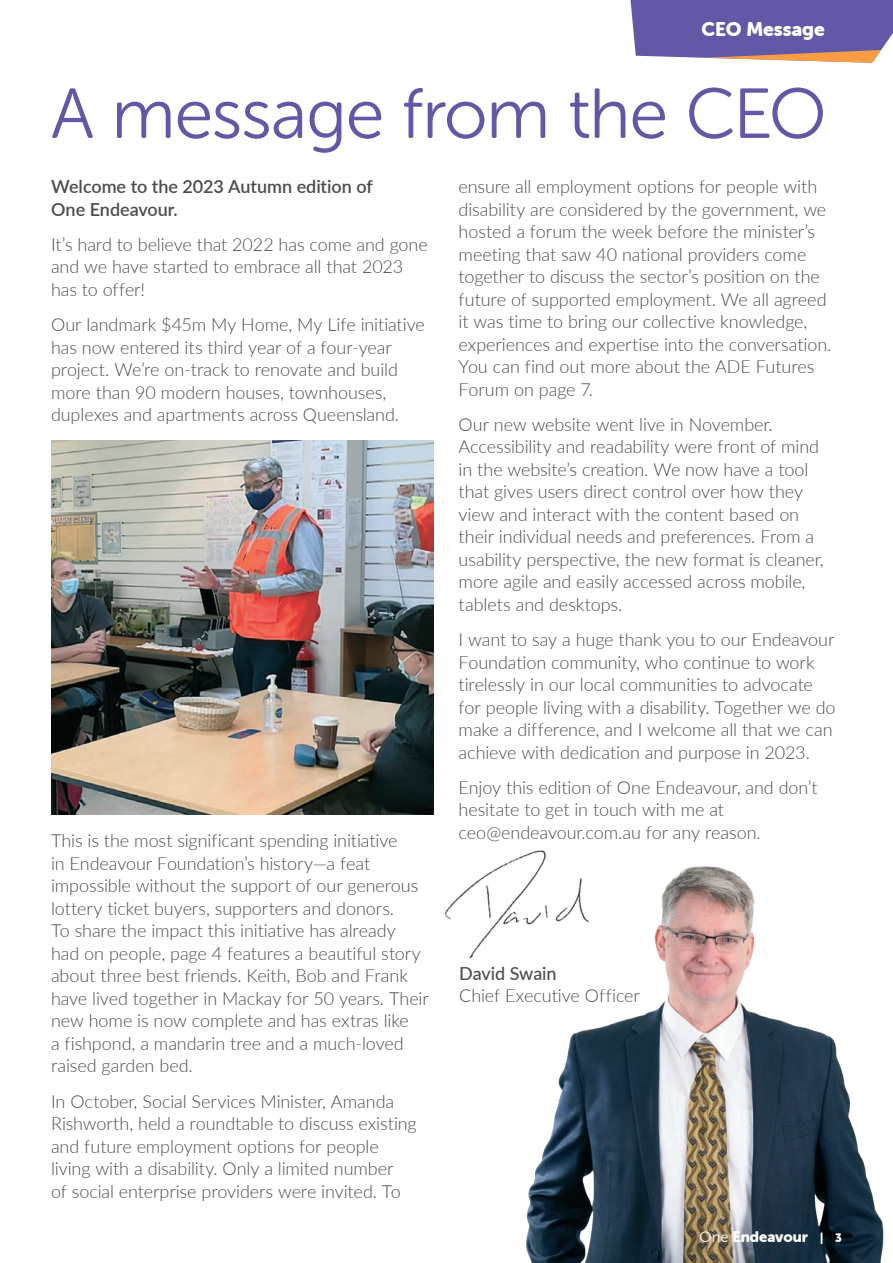
<style>
.page{position:relative;width:893px;height:1263px;background:#fff}
.page>*{position:absolute;margin:0;border:0;box-sizing:border-box;transform-origin:0 0}
.Body_Copy{font:70.5px "Museo Sans Rounded 300";letter-spacing:-.015em;color:#6259a6}
.Bebas_Intro{font:19.5px "Museo Sans Rounded 900";color:#fff}
.Body_Copy-2{font:300 18px/22.5px "Lato";letter-spacing:-.005em;color:#4b4c4d}
.Body_Copy-3{font:600 18px/22.5px "Lato";color:#4b4c4d}
.t1{font:15px "Museo Sans Rounded 900";color:#fff}
.s1{font-weight:500}
.s2{font-family:"Museo Sans Rounded 300"}
.s3{font-size:12px}
</style>
<div class="page">
<img style="left:445px;top:864px;width:60px;height:95px">
<img style="left:51px;top:440px;width:383px;height:375px">
<img style="left:505px;top:850px;width:379px;height:413px">
<svg style="left:630px;top:0;width:263px;height:63px;background:#796ba6"></svg>
<p class="Bebas_Intro" style="left:702px;top:18px;width:125px">CEO Message</p>
<p class="Body_Copy" style="left:51px;top:76px;width:777px">A message from the CEO</p>
<p class="Body_Copy-3" style="left:51px;top:175px;width:323px">Welcome to the 2023 Autumn edition of<br>One Endeavour.</p>
<p class="Body_Copy-2" style="left:51px;top:232px;width:378px">It’s hard to believe that 2022 has come and gone and we have started to embrace all that 2023 has to offer!</p>
<p class="Body_Copy-2" style="left:51px;top:313px;width:375px">Our landmark $45m My Home, My Life initiative has now entered its third year of a four-year project. We’re on-track to renovate and build more than 90 modern houses, townhouses, duplexes and apartments across Queensland.</p>
<p class="Body_Copy-2" style="left:459px;top:175px;width:374px">ensure all employment options for people with disability are considered by the government, we hosted a forum the week before the minister’s meeting that saw 40 national providers come together to discuss the sector’s position on the future of supported employment. We all agreed it was time to bring our collective knowledge, experiences and expertise into the conversation.<br>You can find out more about the ADE Futures Forum on page 7.</p>
<p class="Body_Copy-2" style="left:459px;top:412px;width:367px">Our new website went live in November.<br>Accessibility and readability were front of mind in the website’s creation. We now have a tool that gives users direct control over how they view and interact with the content based on their individual needs and preferences. From a usability perspective, the new format is cleaner, more agile and easily accessed across mobile, tablets and desktops.</p>
<p class="Body_Copy-2" style="left:459px;top:628px;width:378px">I want to say a huge thank you to our Endeavour Foundation community, who continue to work tirelessly in our local communities to advocate for people living with a disability. Together we do make a difference, and I welcome all that we can achieve with dedication and purpose in 2023.</p>
<p class="Body_Copy-2" style="left:459px;top:776px;width:361px">Enjoy this edition of One Endeavour, and don’t hesitate to get in touch with me at ceo@endeavour.com.au for any reason.</p>
<p class="Body_Copy-2" style="left:51px;top:829px;width:379px">This is the most significant spending initiative<br>in Endeavour Foundation’s history—a feat impossible without the support of our generous lottery ticket buyers, supporters and donors.<br>To share the impact this initiative has already<br>had on people, page 4 features a beautiful story about three best friends. Keith, Bob and Frank have lived together in Mackay for 50 years. Their new home is now complete and has extras like<br>a fishpond, a mandarin tree and a much-loved raised garden bed.</p>
<p class="Body_Copy-2" style="left:51px;top:1089px;width:367px">In October, Social Services Minister, Amanda Rishworth, held a roundtable to discuss existing and future employment options for people living with a disability. Only a limited number<br>of social enterprise providers were invited. To</p>
<p class="Body_Copy-2" style="left:459px;top:961px;width:182px"><span class="s1">David Swain<br></span>Chief Executive Officer</p>
<p class="t1" style="left:700px;top:1228px;width:144px"><span class="s2">One</span> Endeavour <span class="s3">| 3</span></p>
</div>
